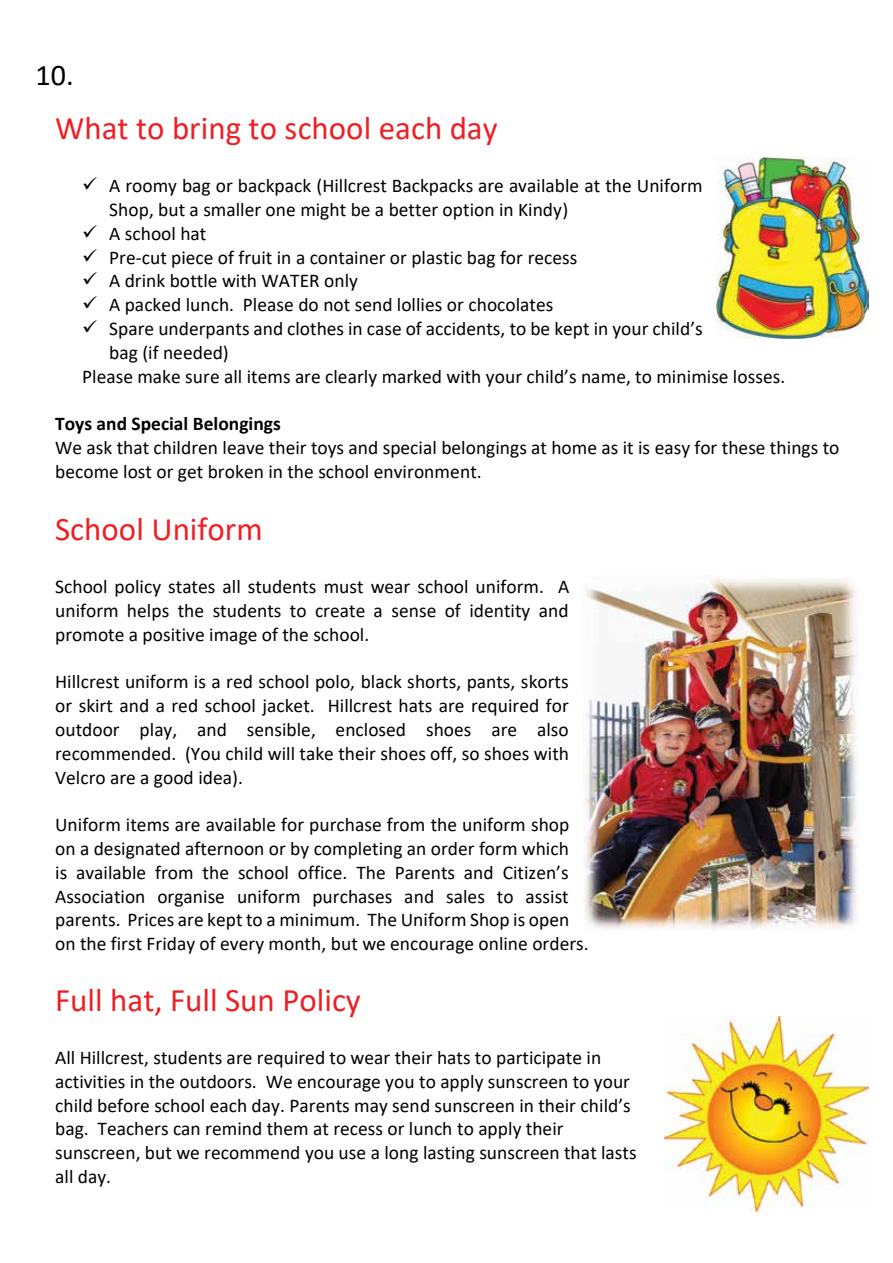
<style>
.page{position:relative;width:893px;height:1263px;background:#fff}
.page>*{position:absolute;margin:0;border:0;box-sizing:border-box;transform-origin:0 0}
.t1{font:33px "Calibri";color:#ed1f24}
.t2{font:30px "Calibri";color:#000}
.t3{font:19.5px/23.9px "Calibri";color:#000}
.t4{font:700 19.5px "Calibri";color:#000}
</style>
<div class="page">
<img style="left:716px;top:158px;width:152px;height:181px">
<img style="left:664px;top:1016px;width:205px;height:196px">
<img style="left:583px;top:578px;width:275px;height:352px">
<h2 class="t2" style="left:35px;top:55px;width:40px">10.</h2>
<h1 class="t1" style="left:55px;top:105px;width:444px">What to bring to school each day</h1>
<p class="t3" style="left:109px;top:173px;width:595px;text-indent:-27px">✓ A roomy bag or backpack (Hillcrest Backpacks are available at the Uniform<br>Shop, but a smaller one might be a better option in Kindy)</p>
<p class="t3" style="left:82px;top:221px;width:126px">✓ A school hat</p>
<p class="t3" style="left:82px;top:245px;width:497px">✓ Pre-cut piece of fruit in a container or plastic bag for recess</p>
<p class="t3" style="left:82px;top:268px;width:277px">✓ A drink bottle with WATER only</p>
<p class="t3" style="left:82px;top:292px;width:473px">✓ A packed lunch. Please do not send lollies or chocolates</p>
<p class="t3" style="left:82px;top:316px;width:622px">✓ Spare underpants and clothes in case of accidents, to be kept in your child’s</p>
<p class="t3" style="left:109px;top:340px;width:121px">bag (if needed)</p>
<p class="t3" style="left:82px;top:364px;width:705px">Please make sure all items are clearly marked with your child’s name, to minimise losses.</p>
<p class="t4" style="left:55px;top:410px;width:227px">Toys and Special Belongings</p>
<p class="t3" style="left:55px;top:435px;width:786px">We ask that children leave their toys and special belongings at home as it is easy for these things to become lost or get broken in the school environment.</p>
<h1 class="t1" style="left:55px;top:506px;width:209px">School Uniform</h1>
<p class="t3" style="left:55px;top:574px;width:516px;text-align:justify">School policy states all students must wear school uniform. A uniform helps the students to create a sense of identity and promote a positive image of the school.</p>
<p class="t3" style="left:55px;top:670px;width:515px;text-align:justify">Hillcrest uniform is a red school polo, black shorts, pants, skorts or skirt and a red school jacket. Hillcrest hats are required for outdoor play, and sensible, enclosed shoes are also recommended. (You child will take their shoes off, so shoes with Velcro are a good idea).</p>
<p class="t3" style="left:55px;top:812px;width:535px">Uniform items are available for purchase from the uniform shop on a designated afternoon or by completing an order form which<br>is available from the school office. The Parents and Citizen’s Association organise uniform purchases and sales to assist parents. Prices are kept to a minimum. The Uniform Shop is open on the first Friday of every month, but we encourage online orders.</p>
<h1 class="t1" style="left:55px;top:977px;width:307px">Full hat, Full Sun Policy</h1>
<p class="t3" style="left:55px;top:1045px;width:583px">All Hillcrest, students are required to wear their hats to participate in activities in the outdoors. We encourage you to apply sunscreen to your child before school each day. Parents may send sunscreen in their child’s bag. Teachers can remind them at recess or lunch to apply their sunscreen, but we recommend you use a long lasting sunscreen that lasts all day.</p>
</div>
